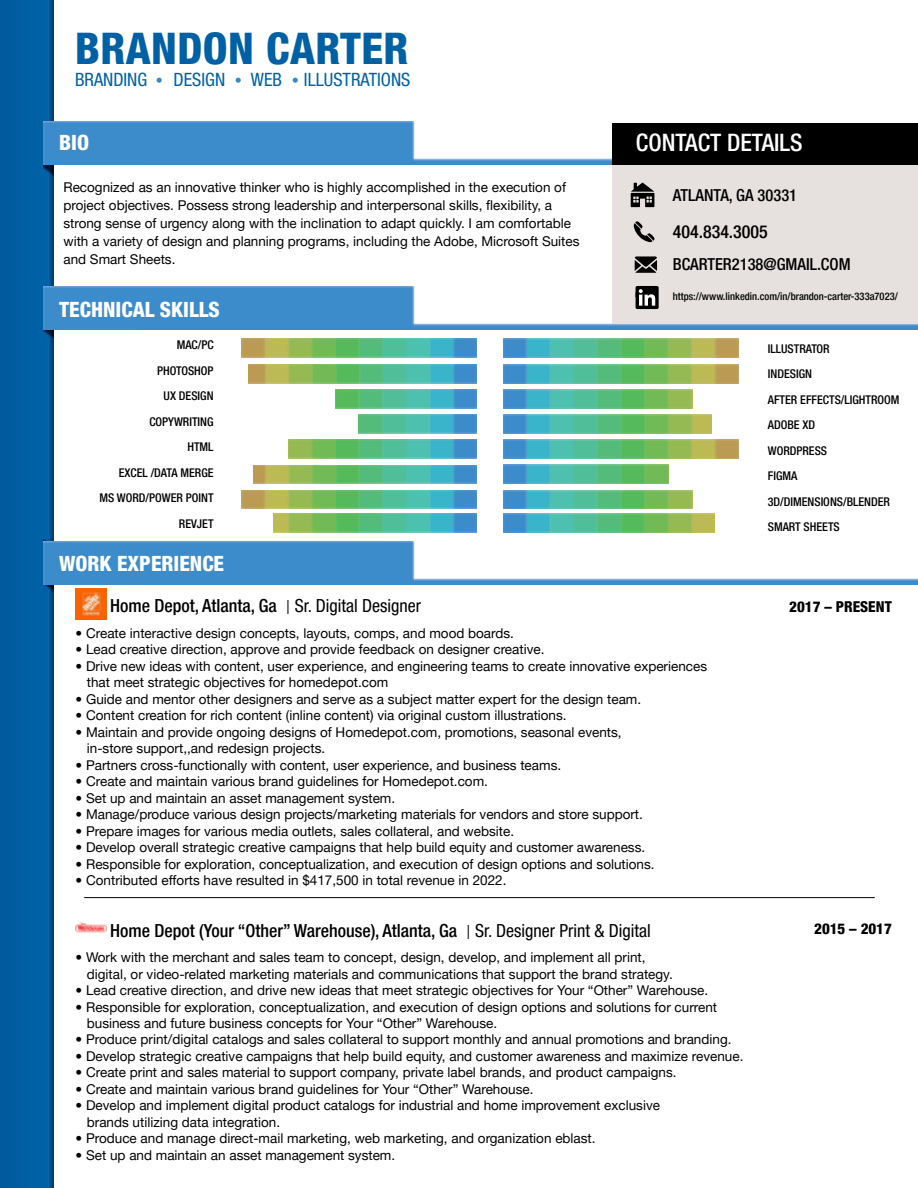
<style>
.page{position:relative;width:918px;height:1188px;background:#fff}
.page>*{position:absolute;margin:0;border:0;box-sizing:border-box;transform-origin:0 0}
.t1{font:800 condensed 43.5px "Helvetica Neue LT Pro";letter-spacing:.01em;color:#0060a4}
.t2{font:500 condensed 24px "Helvetica Neue LT Pro";color:#fff}
.t3{font:800 condensed 21px "Helvetica Neue LT Pro";color:#fff}
.t4{font:condensed 18.3px "Helvetica Neue LT Pro";color:#0060a4}
.t5{font:500 condensed 18px "Helvetica Neue LT Pro";color:#000}
.t6{font:500 condensed 16.5px "Helvetica Neue LT Pro";color:#000}
.t7{font:800 condensed 15px "Helvetica Neue LT Pro";color:#000}
.t8{font:13.5px/16.5px "Helvetica Neue LT Pro";color:#000}
.t9{font:500 condensed 12px/25.5px "Helvetica Neue LT Pro";color:#000;text-align:right}
.t10{font:500 condensed 10.5px "Helvetica Neue LT Pro";color:#000}
.s1{font-family:"Gotham";font-weight:400;font-stretch:normal;font-size:15px}
.s2{font-weight:400}
</style>
<div class="page">
<div style="left:0;top:0;width:54px;height:1188px;background:#005ea1"></div>
<img style="left:44px;top:165px;width:10px;height:11px">
<img style="left:44px;top:330px;width:10px;height:8px">
<img style="left:44px;top:540px;width:10px;height:51px">
<img style="left:44px;top:287px;width:874px;height:43px">
<img style="left:44px;top:122px;width:569px;height:43px">
<img style="left:44px;top:542px;width:874px;height:42px">
<div style="left:613px;top:165px;width:305px;height:159px;background:#e6e1df"></div>
<div style="left:613px;top:123px;width:305px;height:42px;background:#000"></div>
<svg style="left:157px;top:78px;width:5px;height:5px"></svg>
<svg style="left:236px;top:78px;width:5px;height:5px"></svg>
<svg style="left:293px;top:78px;width:5px;height:5px"></svg>
<hr style="left:84px;top:897px;width:791px;height:1px;background:#000">
<div style="left:636px;top:286px;width:23px;height:23px;background:#000;border-radius:2px"></div>
<svg style="left:639px;top:289px;width:16px;height:17px"></svg>
<img style="left:242px;top:339px;width:235px;height:19px">
<img style="left:359px;top:414px;width:118px;height:19px">
<img style="left:504px;top:490px;width:188px;height:19px">
<img style="left:249px;top:364px;width:228px;height:19px">
<img style="left:288px;top:440px;width:189px;height:19px">
<img style="left:504px;top:465px;width:164px;height:19px">
<img style="left:335px;top:390px;width:142px;height:18px">
<img style="left:254px;top:465px;width:223px;height:19px">
<img style="left:504px;top:440px;width:235px;height:18px">
<img style="left:242px;top:490px;width:235px;height:19px">
<img style="left:504px;top:414px;width:208px;height:19px">
<img style="left:504px;top:339px;width:235px;height:19px">
<img style="left:504px;top:364px;width:235px;height:19px">
<img style="left:504px;top:390px;width:188px;height:18px">
<img style="left:504px;top:514px;width:211px;height:19px">
<img style="left:273px;top:514px;width:204px;height:19px">
<svg style="left:635px;top:256px;width:22px;height:17px"></svg>
<svg style="left:634px;top:221px;width:21px;height:21px"></svg>
<svg style="left:631px;top:183px;width:23px;height:24px"></svg>
<img style="left:76px;top:921px;width:30px;height:12px">
<img style="left:76px;top:589px;width:30px;height:31px">
<h1 class="t1" style="left:75px;top:22px;width:335px">BRANDON CARTER</h1>
<h3 class="t4" style="left:75px;top:69px;width:74px">BRANDING</h3>
<h3 class="t4" style="left:174px;top:69px;width:53px">DESIGN</h3>
<h3 class="t4" style="left:251px;top:69px;width:161px">WEB ILLUSTRATIONS</h3>
<h3 class="t3" style="left:59px;top:130px;width:31px">BIO</h3>
<h2 class="t2" style="left:636px;top:128px;width:168px">CONTACT DETAILS</h2>
<p class="t8" style="left:63px;top:178px;width:518px;line-height:18px">Recognized as an innovative thinker who is highly accomplished in the execution of project objectives. Possess strong leadership and interpersonal skills, flexibility, a strong sense of urgency along with the inclination to adapt quickly. I am comfortable with a variety of design and planning programs, including the Adobe, Microsoft Suites and Smart Sheets.</p>
<h3 class="t3" style="left:59px;top:296px;width:162px">TECHNICAL SKILLS</h3>
<p class="t6" style="left:673px;top:185px;width:126px">ATLANTA, GA 30331</p>
<h3 class="t5" style="left:673px;top:221px;width:97px">404.834.3005</h3>
<p class="t6" style="left:673px;top:254px;width:179px">BCARTER2138@GMAIL.COM</p>
<p class="t10" style="left:673px;top:290px;width:227px">https://www.linkedin.com/in/brandon-carter-333a7023/</p>
<p class="t9" style="left:100px;top:332px;width:116px">MAC/PC<br>PHOTOSHOP<br>UX DESIGN<br>COPYWRITING<br>HTML<br>EXCEL /DATA MERGE<br>MS WORD/POWER POINT<br>REVJET</p>
<p class="t9" style="left:768px;top:335px;width:133px;text-align:left">ILLUSTRATOR<br>INDESIGN<br>AFTER EFFECTS/LIGHTROOM<br>ADOBE XD<br>WORDPRESS<br>FIGMA<br>3D/DIMENSIONS/BLENDER<br>SMART SHEETS</p>
<h3 class="t3" style="left:59px;top:551px;width:166px">WORK EXPERIENCE</h3>
<h3 class="t5" style="left:110px;top:595px;width:312px">Home Depot, Atlanta, Ga <span class="s1">|</span> <span class="s2">Sr. Digital Designer</span></h3>
<p class="t7" style="left:789px;top:597px;width:104px">2017 – PRESENT</p>
<p class="t8" style="left:76px;top:624px;width:440px">• Create interactive design concepts, layouts, comps, and mood boards.</p>
<p class="t8" style="left:76px;top:641px;width:470px">• Lead creative direction, approve and provide feedback on designer creative.</p>
<p class="t8" style="left:87px;top:657px;width:622px;text-indent:-11px">• Drive new ideas with content, user experience, and engineering teams to create innovative experiences that meet strategic objectives for homedepot.com</p>
<p class="t8" style="left:76px;top:690px;width:567px">• Guide and mentor other designers and serve as a subject matter expert for the design team.</p>
<p class="t8" style="left:76px;top:707px;width:493px">• Content creation for rich content (inline content) via original custom illustrations.</p>
<p class="t8" style="left:87px;top:723px;width:536px;text-indent:-11px">• Maintain and provide ongoing designs of Homedepot.com, promotions, seasonal events, in-store support,,and redesign projects.</p>
<p class="t8" style="left:76px;top:756px;width:487px">• Partners cross-functionally with content, user experience, and business teams.</p>
<p class="t8" style="left:76px;top:773px;width:414px">• Create and maintain various brand guidelines for Homedepot.com.</p>
<p class="t8" style="left:76px;top:789px;width:321px">• Set up and maintain an asset management system.</p>
<p class="t8" style="left:76px;top:806px;width:569px">• Manage/produce various design projects/marketing materials for vendors and store support.</p>
<p class="t8" style="left:76px;top:822px;width:440px">• Prepare images for various media outlets, sales collateral, and website.</p>
<p class="t8" style="left:76px;top:839px;width:571px">• Develop overall strategic creative campaigns that help build equity and customer awareness.</p>
<p class="t8" style="left:76px;top:855px;width:581px">• Responsible for exploration, conceptualization, and execution of design options and solutions.</p>
<p class="t8" style="left:76px;top:872px;width:432px">• Contributed efforts have resulted in $417,500 in total revenue in 2022.</p>
<h3 class="t5" style="left:110px;top:919px;width:542px">Home Depot (Your “Other” Warehouse), Atlanta, Ga <span class="s1">|</span> <span class="s2">Sr. Designer Print &amp; Digital</span></h3>
<p class="t8" style="left:87px;top:949px;width:587px;text-indent:-11px">• Work with the merchant and sales team to concept, design, develop, and implement all print, digital, or video-related marketing materials and communications that support the brand strategy.</p>
<p class="t8" style="left:76px;top:982px;width:634px">• Lead creative direction, and drive new ideas that meet strategic objectives for Your “Other” Warehouse.</p>
<p class="t8" style="left:87px;top:998px;width:632px;text-indent:-11px">• Responsible for exploration, conceptualization, and execution of design options and solutions for current business and future business concepts for Your “Other” Warehouse.</p>
<p class="t8" style="left:76px;top:1031px;width:657px">• Produce print/digital catalogs and sales collateral to support monthly and annual promotions and branding.</p>
<p class="t8" style="left:76px;top:1048px;width:669px">• Develop strategic creative campaigns that help build equity, and customer awareness and maximize revenue.</p>
<p class="t8" style="left:76px;top:1064px;width:602px">• Create print and sales material to support company, private label brands, and product campaigns.</p>
<p class="t8" style="left:76px;top:1081px;width:459px">• Create and maintain various brand guidelines for Your “Other” Warehouse.</p>
<p class="t8" style="left:87px;top:1097px;width:575px;text-indent:-11px">• Develop and implement digital product catalogs for industrial and home improvement exclusive brands utilizing data integration.</p>
<p class="t8" style="left:76px;top:1130px;width:521px">• Produce and manage direct-mail marketing, web marketing, and organization eblast.</p>
<p class="t8" style="left:76px;top:1147px;width:321px">• Set up and maintain an asset management system.</p>
<p class="t7" style="left:814px;top:920px;width:79px">2015 – 2017</p>
</div>
